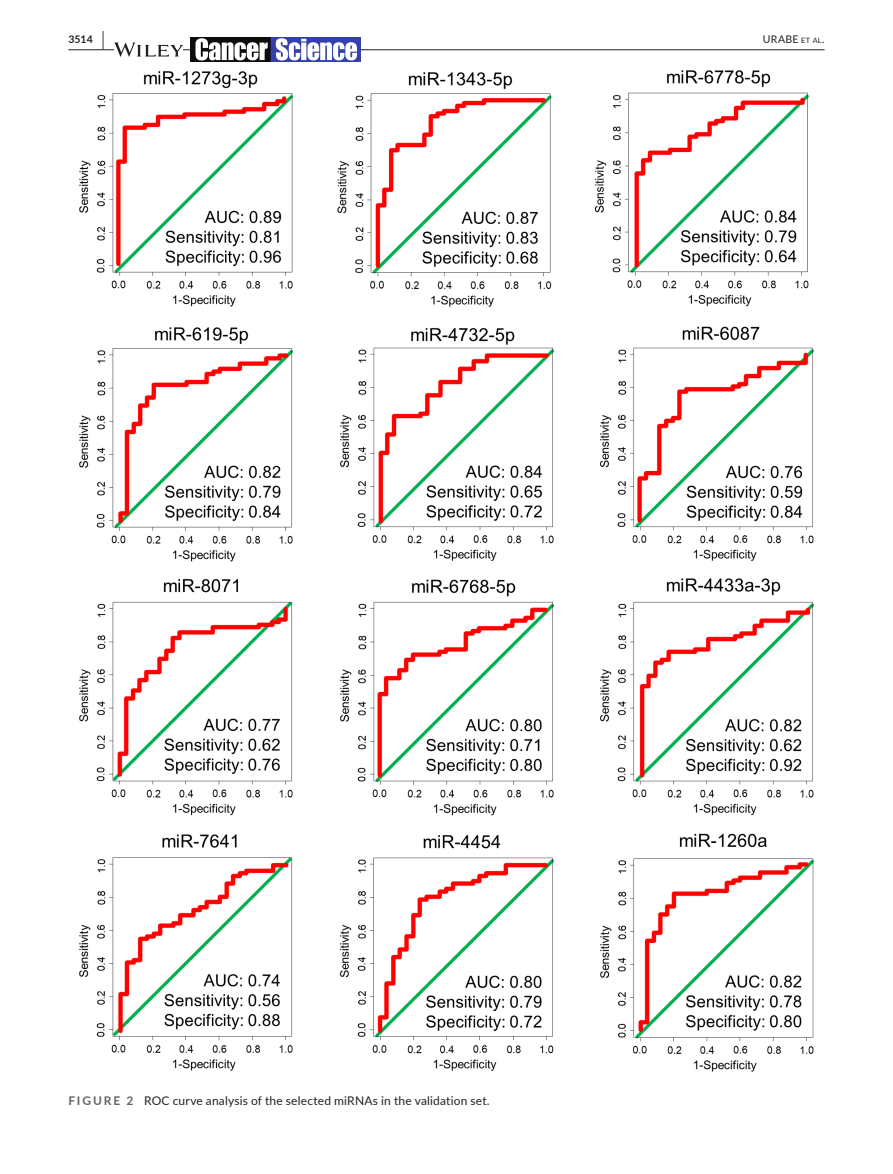
<style>
.page{position:relative;width:893px;height:1174px;background:#fff}
.page>*{position:absolute;margin:0;border:0;box-sizing:border-box;transform-origin:0 0}
.t1{font:12px "Lato";letter-spacing:.015em;color:#231f20}
.t2{font:10.5px "Lato";letter-spacing:.02em;color:#231f20}
.t3{font:700 10.5px "Lato";color:#231f20}
.s1{font-size:19.5px}
.s2{font-size:7.35px}
.s3{font-weight:700;color:#636366}
</style>
<div class="page">
<hr style="left:68px;top:49px;width:756px;height:1px;background:#231f20">
<svg style="left:114px;top:42px;width:69px;height:15px"></svg>
<img style="left:191px;top:38px;width:170px;height:24px">
<img style="left:79px;top:70px;width:735px;height:1002px">
<p class="t3" style="left:68px;top:31px;width:37px">3514 <span class="s1">|</span></p>
<p class="t2" style="left:763px;top:31px;width:63px">URABE <span class="s2">et al</span>.</p>
<p class="t1" style="left:68px;top:1092px;width:423px"><span class="s3">FIGURE 2</span> ROC curve analysis of the selected miRNAs in the validation set.</p>
</div>
